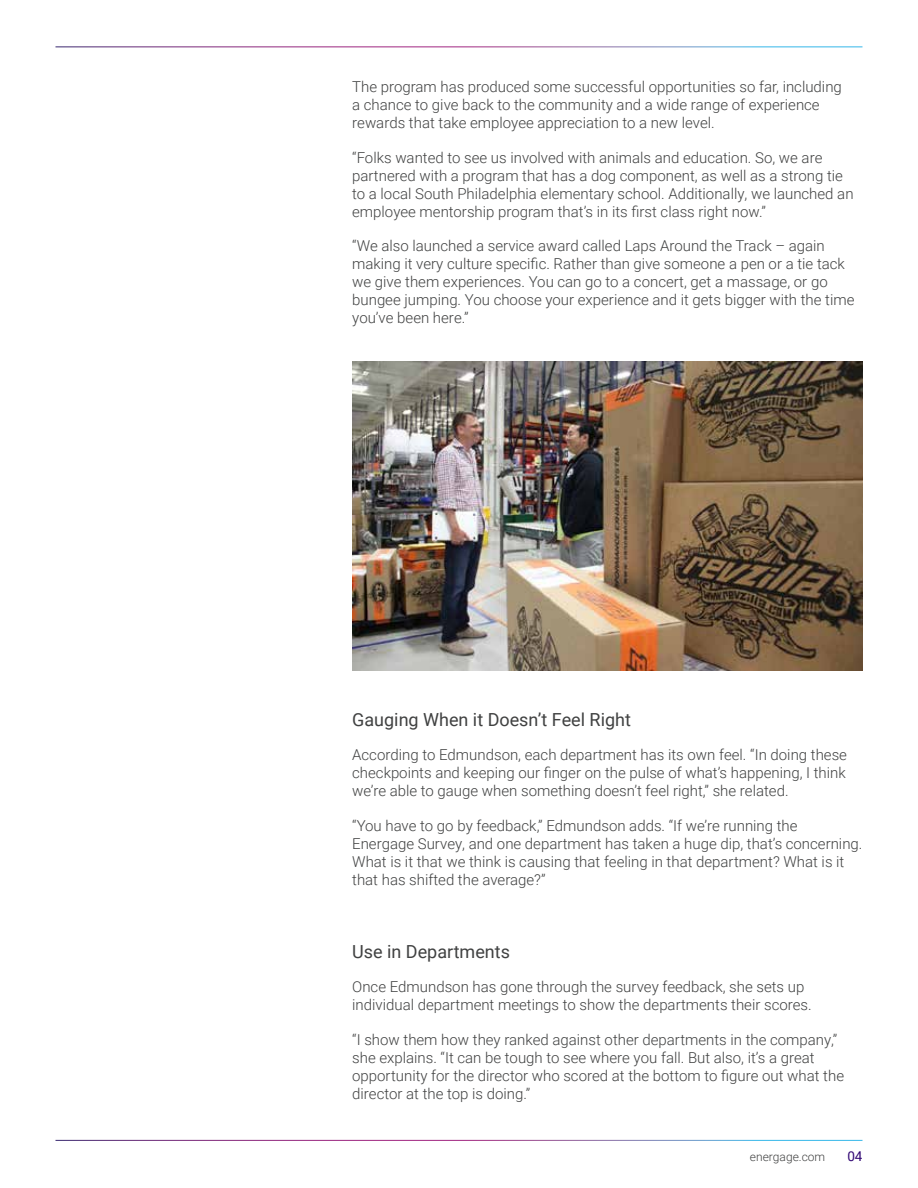
<style>
.page{position:relative;width:918px;height:1188px;background:#fff}
.page>*{position:absolute;margin:0;border:0;box-sizing:border-box;transform-origin:0 0}
.t1{font:18px "Roboto";color:#404141}
.t2{font:300 15px/18px "Roboto";color:#404141}
.t3{font:13.5px "Roboto";color:#300573}
.t4{font:300 12px "Roboto";color:#404141}
</style>
<div class="page">
<img style="left:352px;top:362px;width:510px;height:309px">
<p class="t2" style="left:352px;top:77px;width:491px">The program has produced some successful opportunities so far, including a chance to give back to the community and a wide range of experience rewards that take employee appreciation to a new level.</p>
<p class="t2" style="left:352px;top:148px;width:503px">“Folks wanted to see us involved with animals and education. So, we are partnered with a program that has a dog component, as well as a strong tie to a local South Philadelphia elementary school. Additionally, we launched an employee mentorship program that’s in its first class right now.”</p>
<p class="t2" style="left:352px;top:236px;width:504px">“We also launched a service award called Laps Around the Track – again making it very culture specific. Rather than give someone a pen or a tie tack we give them experiences. You can go to a concert, get a massage, or go bungee jumping. You choose your experience and it gets bigger with the time you’ve been here.”</p>
<p class="t1" style="left:352px;top:707px;width:280px">Gauging When it Doesn’t Feel Right</p>
<p class="t2" style="left:352px;top:746px;width:496px;text-align:justify">According to Edmundson, each department has its own feel. “In doing these checkpoints and keeping our finger on the pulse of what’s happening, I think we’re able to gauge when something doesn’t feel right,” she related.</p>
<p class="t2" style="left:352px;top:816px;width:512px">“You have to go by feedback,” Edmundson adds. “If we’re running the Energage Survey, and one department has taken a huge dip, that’s concerning.<br>What is it that we think is causing that feeling in that department? What is it that has shifted the average?”</p>
<p class="t1" style="left:352px;top:939px;width:159px">Use in Departments</p>
<p class="t2" style="left:352px;top:977px;width:461px">Once Edmundson has gone through the survey feedback, she sets up individual department meetings to show the departments their scores.</p>
<p class="t2" style="left:352px;top:1030px;width:493px">“I show them how they ranked against other departments in the company,” she explains. “It can be tough to see where you fall. But also, it’s a great opportunity for the director who scored at the bottom to figure out what the director at the top is doing.”</p>
<p class="t4" style="left:750px;top:1148px;width:77px">energage.com</p>
<p class="t3" style="left:847px;top:1146px;width:17px">04</p>
</div>
